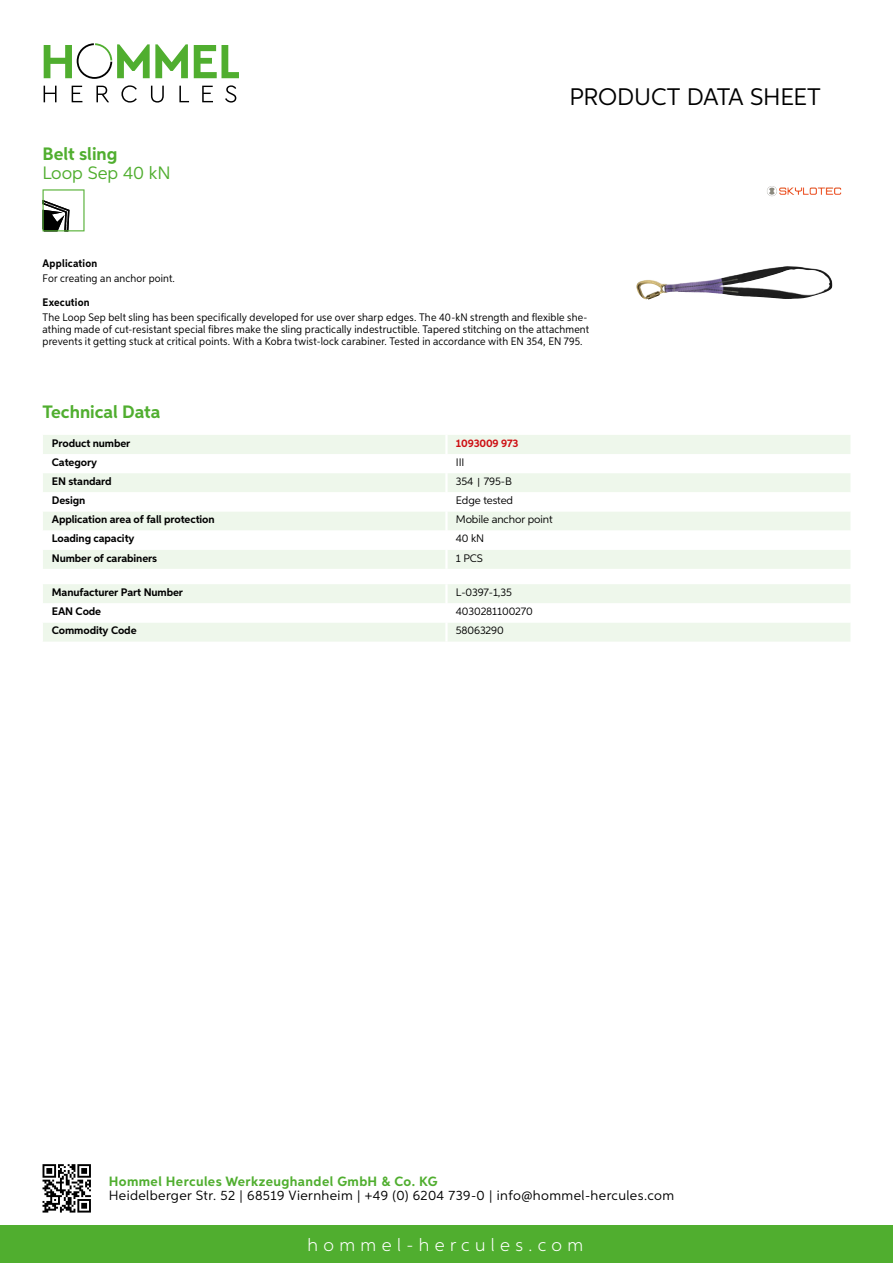
<style>
.page{position:relative;width:893px;height:1263px;background:#fff}
.page>*{position:absolute;margin:0;border:0;box-sizing:border-box;transform-origin:0 0}
.t1{font:24px "Aspira";letter-spacing:-.01em;color:#000}
.t2{font:700 18px "Aspira";color:#50ae2f}
.t3{font:300 18px "Aspira";letter-spacing:.3em;color:#fff}
.t4{font:18px "Aspira";color:#50ae2f}
.t5{font:13.5px "Aspira";letter-spacing:.03em;color:#000}
.t6{font:700 13.5px "Aspira";letter-spacing:.03em;color:#50ae2f}
.t7{font:10.95px/12px "Aspira Nar";letter-spacing:.015em;color:#000}
.t8{font:700 10.95px "Aspira";letter-spacing:-.01em;color:#000}
.t9{font:10.95px "Aspira";letter-spacing:-.01em;color:#000}
.t10{font:700 10.95px "Aspira Nar";letter-spacing:.015em;color:#000}
.t11{font:700 10.95px "Aspira";letter-spacing:-.01em;color:#cd1013}
.s1{font-family:"Wuerth Global";font-size:10.5px}
</style>
<div class="page">
<div style="left:0;top:1226px;width:893px;height:37px;background:#50ae2f"></div>
<svg style="left:43px;top:1164px;width:48px;height:48px"></svg>
<svg style="left:194px;top:45px;width:45px;height:33px"></svg>
<svg style="left:44px;top:43px;width:144px;height:36px"></svg>
<svg style="left:44px;top:86px;width:13px;height:16px"></svg>
<svg style="left:72px;top:86px;width:10px;height:16px"></svg>
<svg style="left:96px;top:86px;width:13px;height:16px"></svg>
<svg style="left:121px;top:85px;width:16px;height:18px"></svg>
<svg style="left:151px;top:86px;width:13px;height:17px"></svg>
<svg style="left:179px;top:86px;width:10px;height:16px"></svg>
<svg style="left:202px;top:86px;width:11px;height:16px"></svg>
<svg style="left:225px;top:85px;width:11px;height:18px"></svg>
<div style="left:43px;top:435px;width:807px;height:134px;background:#eef7eb"></div>
<svg style="left:43px;top:454px;width:807px;height:96px"></svg>
<hr style="left:445px;top:435px;width:3px;height:19px;background:#fff">
<hr style="left:445px;top:454px;width:3px;height:19px;background:#fff">
<hr style="left:445px;top:473px;width:3px;height:19px;background:#fff">
<hr style="left:445px;top:492px;width:3px;height:19px;background:#fff">
<hr style="left:445px;top:511px;width:3px;height:20px;background:#fff">
<hr style="left:445px;top:531px;width:3px;height:19px;background:#fff">
<hr style="left:445px;top:550px;width:3px;height:19px;background:#fff">
<svg style="left:43px;top:584px;width:807px;height:58px"></svg>
<hr style="left:445px;top:622px;width:3px;height:20px;background:#fff">
<svg style="left:43px;top:189px;width:42px;height:42px"></svg>
<img style="left:706px;top:266px;width:81px;height:15px">
<svg style="left:767px;top:186px;width:9px;height:10px"></svg>
<h2 class="t2" style="left:43px;top:142px;width:76px">Belt sling</h2>
<h2 class="t4" style="left:43px;top:162px;width:130px">Loop Sep 40 kN</h2>
<h1 class="t1" style="left:569px;top:82px;width:253px">Product data sh eet</h1>
<p class="t10" style="left:43px;top:257px;width:56px">Application</p>
<p class="t7" style="left:43px;top:273px;width:134px">For creating an anchor point.</p>
<p class="t10" style="left:43px;top:295px;width:49px">Execution</p>
<p class="t7" style="left:43px;top:311px;width:548px">The Loop Sep belt sling has been specifically developed for use over sharp edges. The 40-kN strength and flexible she&shy;athing made of cut-resistant special fibres make the sling practically indestructible. Tapered stitching on the attachment prevents it getting stuck at critical points. With a Kobra twist-lock carabiner. Tested in accordance with EN 354, EN 795.</p>
<h2 class="t2" style="left:43px;top:401px;width:120px">Technical Data</h2>
<p class="t8" style="left:52px;top:436px;width:80px">Product number</p>
<p class="t11" style="left:456px;top:436px;width:64px">1093009 973</p>
<p class="t8" style="left:52px;top:455px;width:47px">Category</p>
<p class="t9" style="left:456px;top:455px;width:10px">III</p>
<p class="t8" style="left:52px;top:475px;width:61px">EN standard</p>
<p class="t9" style="left:456px;top:475px;width:57px">354 <span class="s1">|</span> 795-B</p>
<p class="t8" style="left:52px;top:494px;width:35px">Design</p>
<p class="t9" style="left:456px;top:494px;width:59px">Edge tested</p>
<p class="t8" style="left:52px;top:513px;width:164px">Application area of fall protection</p>
<p class="t9" style="left:456px;top:513px;width:98px">Mobile anchor point</p>
<p class="t8" style="left:52px;top:532px;width:84px">Loading capacity</p>
<p class="t9" style="left:456px;top:532px;width:30px">40 kN</p>
<p class="t8" style="left:52px;top:551px;width:107px">Number of carabiners</p>
<p class="t9" style="left:456px;top:551px;width:29px">1 PCS</p>
<p class="t8" style="left:52px;top:586px;width:133px">Manufacturer Part Number</p>
<p class="t9" style="left:456px;top:586px;width:58px">L-0397-1,35</p>
<p class="t8" style="left:52px;top:605px;width:51px">EAN Code</p>
<p class="t9" style="left:456px;top:605px;width:79px">4030281100270</p>
<p class="t8" style="left:52px;top:624px;width:86px">Commodity Code</p>
<p class="t9" style="left:456px;top:624px;width:49px">58063290</p>
<p class="t6" style="left:109px;top:1172px;width:330px">Hommel Hercules Werkzeughandel GmbH &amp; Co. KG</p>
<p class="t5" style="left:109px;top:1187px;width:567px">Heidelberger Str. 52 | 68519 Viernheim | +49 (0) 6204 739-0 | info@hommel-hercules.com</p>
<h2 class="t3" style="left:307px;top:1234px;width:277px">hommel-hercules.com</h2>
</div>
